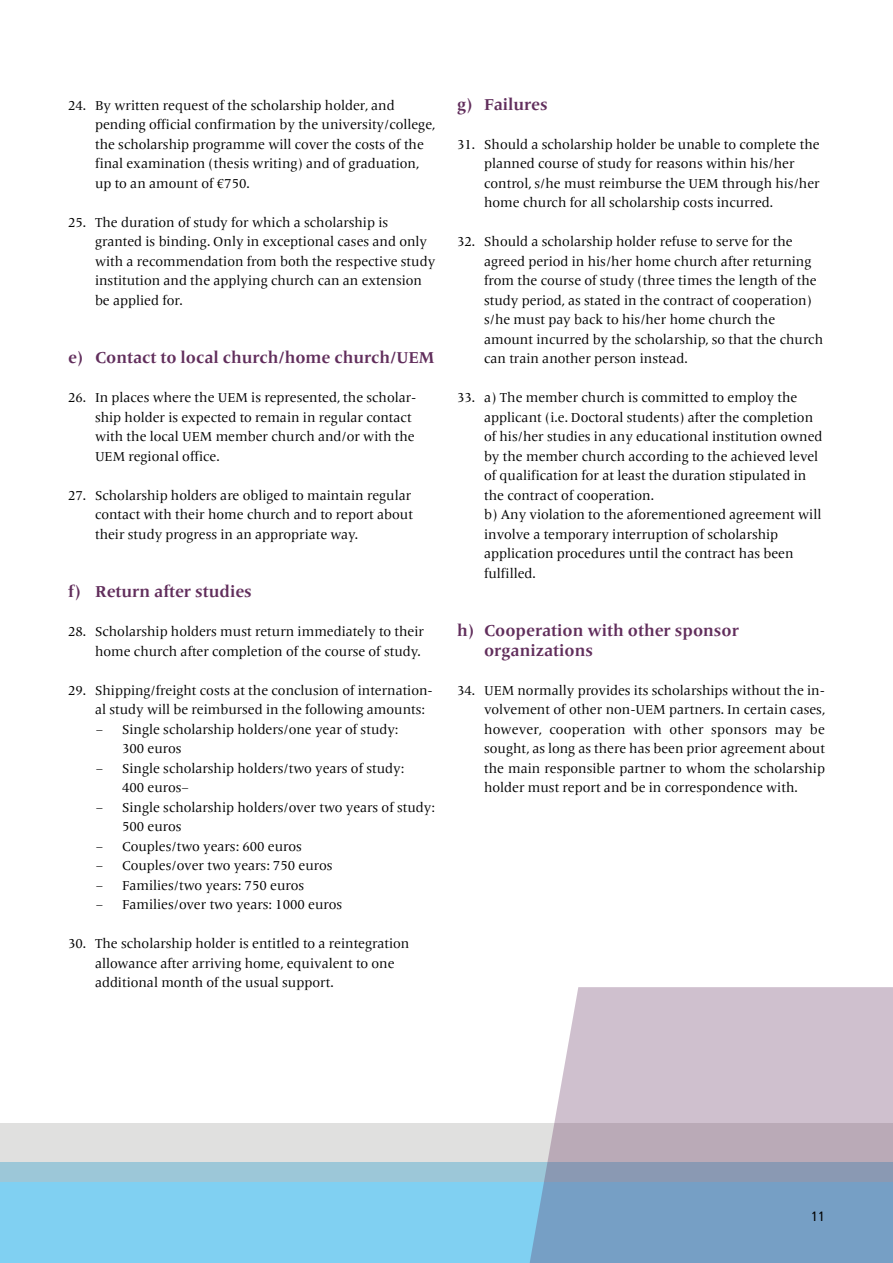
<style>
.page{position:relative;width:893px;height:1263px;background:#fff}
.page>*{position:absolute;margin:0;border:0;box-sizing:border-box;transform-origin:0 0}
.t1{font:700 16.5px/19.5px "Frutiger Serif LT Pro";color:#612e5c}
.Body_Spiegelstrich{font:13.5px/19.5px "Frutiger Serif LT Pro";color:#000}
.Quelle_02___Fußtitel{font:condensed 13.5px "Frutiger LT Pro";color:#000}
</style>
<div class="page">
<div style="left:0;top:1163px;width:893px;height:100px;background:#80d0f2"></div>
<svg style="left:0;top:1124px;width:520px;height:58px;background:#c8d7dc"></svg>
<svg style="left:520px;top:987px;width:373px;height:276px;background:#b0b5ca"></svg>
<p class="Body_Spiegelstrich" style="left:95px;top:95px;width:342px;text-indent:-27px">24. By written request of the scholarship holder, and pending official confirmation by the university/college, the scholarship programme will cover the costs of the final examination (thesis writing) and of graduation, up to an amount of €750.</p>
<p class="Body_Spiegelstrich" style="left:95px;top:212px;width:342px;text-indent:-27px">25. The duration of study for which a scholarship is granted is binding. Only in exceptional cases and only with a recommendation from both the respective study institution and the applying church can an extension be applied for.</p>
<h3 class="t1" style="left:68px;top:348px;width:368px">e) Contact to local church/home church/UEM</h3>
<p class="Body_Spiegelstrich" style="left:95px;top:388px;width:323px;text-indent:-27px">26. In places where the UEM is represented, the scholar&shy;ship holder is expected to remain in regular contact with the local UEM member church and/or with the UEM regional office.</p>
<p class="Body_Spiegelstrich" style="left:95px;top:485px;width:320px;text-indent:-27px">27. Scholarship holders are obliged to maintain regular contact with their home church and to report about their study progress in an appropriate way.</p>
<h3 class="t1" style="left:68px;top:582px;width:185px">f) Return after studies</h3>
<p class="Body_Spiegelstrich" style="left:68px;top:622px;width:358px;text-align:right">28. Scholarship holders must return immediately to their home church after completion of the course of study.</p>
<p class="Body_Spiegelstrich" style="left:95px;top:680px;width:339px;text-indent:-27px">29. Shipping/freight costs at the conclusion of internation&shy;al study will be reimbursed in the following amounts:</p>
<p class="Body_Spiegelstrich" style="left:122px;top:719px;width:278px;text-indent:-26px">– Single scholarship holders/one year of study:<br>300 euros</p>
<p class="Body_Spiegelstrich" style="left:122px;top:758px;width:284px;text-indent:-26px">– Single scholarship holders/two years of study:<br>400 euros–</p>
<p class="Body_Spiegelstrich" style="left:122px;top:797px;width:315px;text-indent:-26px">– Single scholarship holders/over two years of study:<br>500 euros</p>
<p class="Body_Spiegelstrich" style="left:96px;top:836px;width:208px">– Couples/two years: 600 euros</p>
<p class="Body_Spiegelstrich" style="left:96px;top:856px;width:238px">– Couples/over two years: 750 euros</p>
<p class="Body_Spiegelstrich" style="left:96px;top:875px;width:210px">– Families/two years: 750 euros</p>
<p class="Body_Spiegelstrich" style="left:96px;top:895px;width:248px">– Families/over two years: 1000 euros</p>
<p class="Body_Spiegelstrich" style="left:95px;top:934px;width:316px;text-indent:-27px">30. The scholarship holder is entitled to a reintegration allowance after arriving home, equivalent to one additional month of the usual support.</p>
<h3 class="t1" style="left:457px;top:94px;width:92px">g) Failures</h3>
<p class="Body_Spiegelstrich" style="left:484px;top:134px;width:337px;text-indent:-27px">31. Should a scholarship holder be unable to complete the planned course of study for reasons within his/her control, s/he must reimburse the UEM through his/her home church for all scholarship costs incurred.</p>
<p class="Body_Spiegelstrich" style="left:484px;top:232px;width:340px;text-indent:-27px">32. Should a scholarship holder refuse to serve for the agreed period in his/her home church after returning from the course of study (three times the length of the study period, as stated in the contract of cooperation) s/he must pay back to his/her home church the amount incurred by the scholarship, so that the church can train another person instead.</p>
<p class="Body_Spiegelstrich" style="left:484px;top:388px;width:340px;text-indent:-27px">33. a) The member church is committed to employ the applicant (i.e. Doctoral students) after the completion of his/her studies in any educational institution owned by the member church according to the achieved level of qualification for at least the duration stipulated in the contract of cooperation.<br>b) Any violation to the aforementioned agreement will involve a temporary interruption of scholarship application procedures until the contract has been fulfilled.</p>
<h3 class="t1" style="left:484px;top:621px;width:256px;text-indent:-27px">h) Cooperation with other sponsor organizations</h3>
<p class="Body_Spiegelstrich" style="left:484px;top:680px;width:343px;text-align:justify;text-indent:-27px">34. UEM normally provides its scholarships without the in&shy;volvement of other non-UEM partners. In certain cases, however, cooperation with other sponsors may be sought, as long as there has been prior agreement about the main responsible partner to whom the scholarship holder must report and be in correspondence with.</p>
<p class="Quelle_02___Fußtitel" style="left:812px;top:1208px;width:15px">11</p>
</div>
